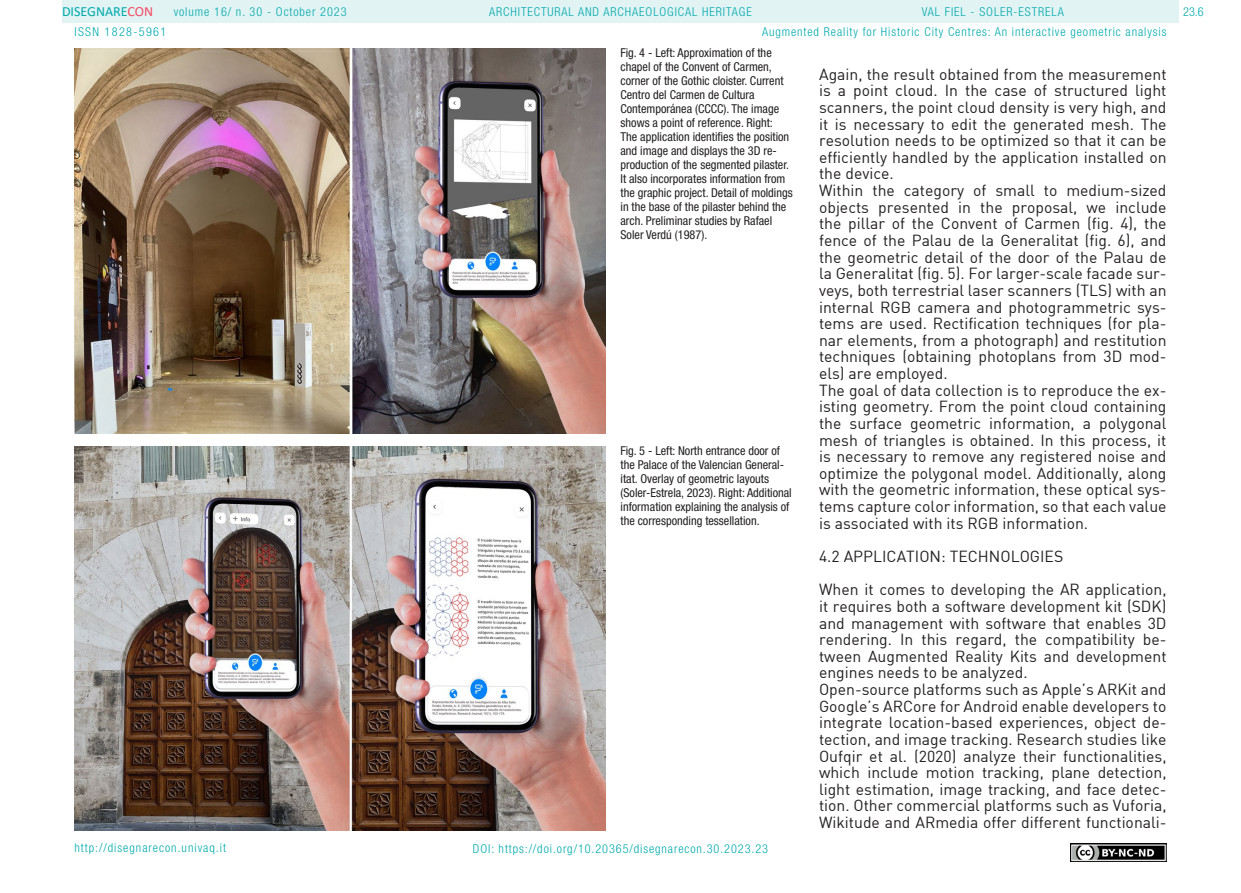
<style>
.page{position:relative;width:1241px;height:893px;background:#fff}
.page>*{position:absolute;margin:0;border:0;box-sizing:border-box;transform-origin:0 0}
.t1{font:15.75px/16.6px "DIN";color:#231f20}
.t2{font:14px "Calibri";color:#00aaad}
.t3{font:condensed 12.25px/14px "Helvetica Neue LT Std";color:#231f20}
.t4{font:300 condensed 12.25px "Helvetica Neue LT Std";letter-spacing:.075em;color:#00aaad}
.t5{font:300 condensed 12.25px "Helvetica Neue LT Std";letter-spacing:.11em;color:#00aaad}
.s1{color:#f24862}
</style>
<div class="page">
<div style="left:62px;top:0;width:1116px;height:23px;background:#e2f3f4"></div>
<img style="left:1070px;top:843px;width:96px;height:18px">
<img style="left:74px;top:49px;width:531px;height:385px">
<img style="left:75px;top:446px;width:530px;height:385px">
<p class="t2" style="left:62px;top:2px;width:93px">DISEGNARE<span class="s1">CON</span></p>
<p class="t4" style="left:921px;top:5px;width:143px">VAL FIEL - SOLER-ESTRELA</p>
<p class="t4" style="left:174px;top:5px;width:174px">volume 16/ n. 30 - October 2023</p>
<p class="t4" style="left:489px;top:5px;width:264px">ARCHITECTURAL AND ARCHAEOLOGICAL HERITAGE</p>
<p class="t5" style="left:74px;top:24px;width:93px">ISSN 1828-5961</p>
<p class="t4" style="left:74px;top:841px;width:153px">http://disegnarecon.univaq.it</p>
<p class="t4" style="left:762px;top:25px;width:406px">Augmented Reality for Historic City Centres: An interactive geometric analysis</p>
<p class="t3" style="left:620px;top:46px;width:174px">Fig. 4 - Left: Approximation of the chapel of the Convent of Carmen, corner of the Gothic cloister. Current Centro del Carmen de Cultura Contemporánea (CCCC). The image shows a point of reference. Right:<br>The application identifies the position and image and displays the 3D re&shy;production of the segmented pilaster.<br>It also incorporates information from the graphic project. Detail of moldings in the base of the pilaster behind the arch. Preliminar studies by Rafael Soler Verdú (1987).</p>
<p class="t3" style="left:620px;top:444px;width:173px">Fig. 5 - Left: North entrance door of the Palace of the Valencian General&shy;itat. Overlay of geometric layouts (Soler-Estrela, 2023). Right: Additional information explaining the analysis of the corresponding tessellation.</p>
<p class="t4" style="left:473px;top:842px;width:296px">DOI: https://doi.org/10.20365/disegnarecon.30.2023.23</p>
<p class="t1" style="left:819px;top:65px;width:349px">Again, the result obtained from the measurement is a point cloud. In the case of structured light scanners, the point cloud density is very high, and it is necessary to edit the generated mesh. The resolution needs to be optimized so that it can be efficiently handled by the application installed on the device.<br>Within the category of small to medium-sized objects presented in the proposal, we include the pillar of the Convent of Carmen (fig. 4), the fence of the Palau de la Generalitat (fig. 6), and the geometric detail of the door of the Palau de la Generalitat (fig. 5). For larger-scale facade sur&shy;veys, both terrestrial laser scanners (TLS) with an internal RGB camera and photogrammetric sys&shy;tems are used. Rectification techniques (for pla&shy;nar elements, from a photograph) and restitution techniques (obtaining photoplans from 3D mod&shy;els) are employed.<br>The goal of data collection is to reproduce the ex&shy;isting geometry. From the point cloud containing the surface geometric information, a polygonal mesh of triangles is obtained. In this process, it is necessary to remove any registered noise and optimize the polygonal model. Additionally, along with the geometric information, these optical sys&shy;tems capture color information, so that each value is associated with its RGB information.</p>
<p class="t1" style="left:819px;top:539px;width:349px;line-height:33.2px">4.2 APPLICATION: TECHNOLOGIES<br>When it comes to developing the AR application,</p>
<p class="t1" style="left:819px;top:598px;width:349px">it requires both a software development kit (SDK) and management with software that enables 3D rendering. In this regard, the compatibility be&shy;tween Augmented Reality Kits and development engines needs to be analyzed.<br>Open-source platforms such as Apple’s ARKit and Google’s ARCore for Android enable developers to integrate location-based experiences, object de&shy;tection, and image tracking. Research studies like Oufqir et al. (2020) analyze their functionalities, which include motion tracking, plane detection, light estimation, image tracking, and face detec&shy;tion. Other commercial platforms such as Vuforia, Wikitude and ARmedia offer different functionali-</p>
<p class="t4" style="left:1182px;top:5px;width:22px">23.6</p>
</div>
